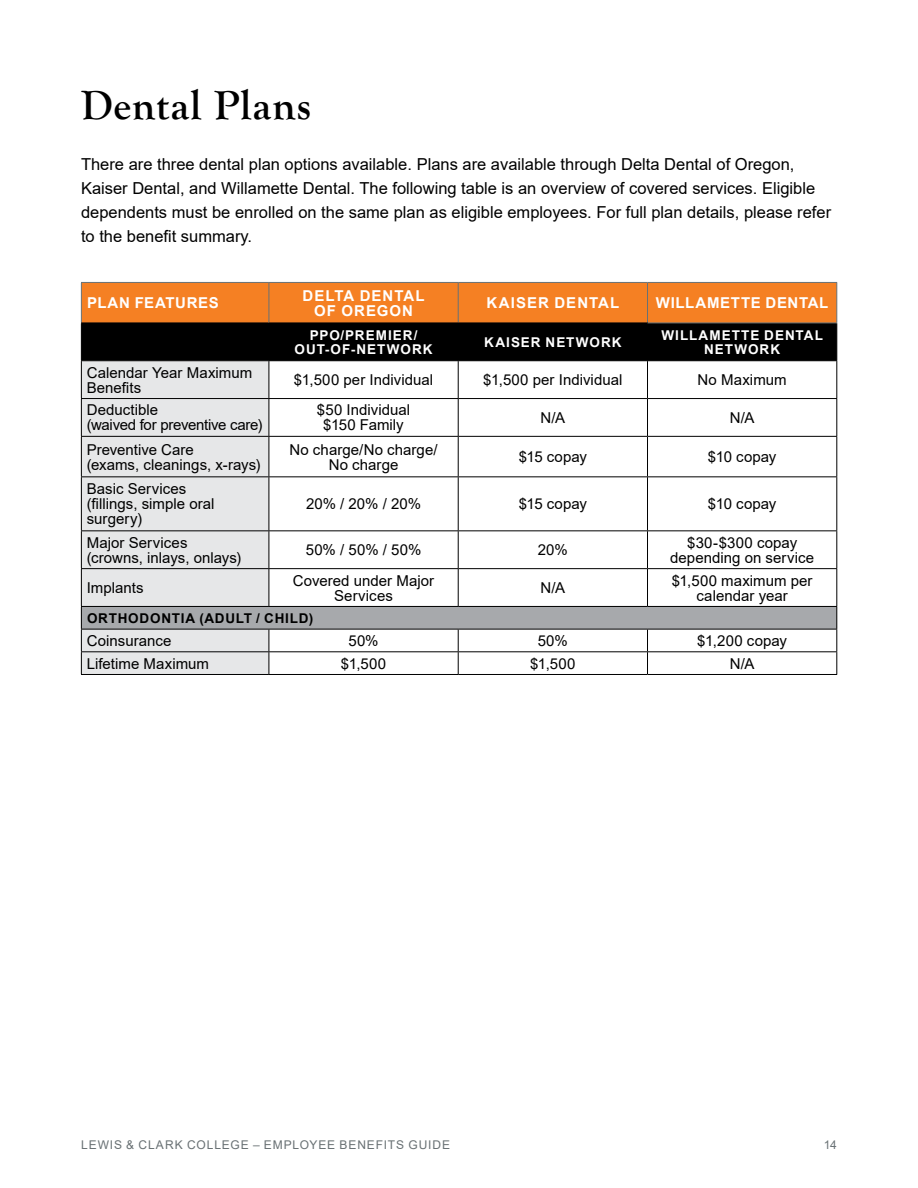
<style>
.page{position:relative;width:918px;height:1188px;background:#fff}
.page>*{position:absolute;margin:0;border:0;box-sizing:border-box;transform-origin:0 0}
.t1{font:700 42px "Goudy Old Style T";letter-spacing:.03em;color:#000}
.t2{font:16.5px/24px "Arial";color:#000}
.t3{font:15px/15px "Arial";letter-spacing:.005em;color:#000;text-align:center}
.t4{font:15px/15px "Arial";letter-spacing:-.015em;color:#000}
.t5{font:700 15px/15px "Arial";letter-spacing:.07em;color:#fff;text-align:center}
.t6{font:700 15px "Arial";letter-spacing:.05em;color:#fff}
.t7{font:700 13.5px/13.5px "Arial";letter-spacing:.075em;color:#fff;text-align:center}
.t8{font:700 13.5px "Arial";letter-spacing:.055em;color:#000}
.t9{font:12px "Arial";letter-spacing:.075em;color:#697174}
</style>
<div class="page">
<svg style="left:82px;top:283px;width:754px;height:77px;background:#7f4212"></svg>
<div style="left:82px;top:361px;width:187px;height:313px;background:#e6e7e8"></div>
<div style="left:81px;top:606px;width:756px;height:23px;background:#a7a9ac"></div>
<hr style="left:836px;top:323px;width:1px;height:37px;background:#000">
<hr style="left:836px;top:361px;width:1px;height:37px;background:#000">
<hr style="left:836px;top:399px;width:1px;height:37px;background:#000">
<hr style="left:81px;top:437px;width:1px;height:39px;background:#000">
<hr style="left:81px;top:476px;width:188px;height:1px;background:#000">
<hr style="left:81px;top:477px;width:1px;height:53px;background:#000">
<hr style="left:81px;top:530px;width:188px;height:1px;background:#000">
<hr style="left:81px;top:531px;width:1px;height:37px;background:#000">
<hr style="left:81px;top:568px;width:188px;height:1px;background:#000">
<hr style="left:81px;top:569px;width:1px;height:37px;background:#000">
<hr style="left:81px;top:651px;width:188px;height:1px;background:#000">
<hr style="left:81px;top:674px;width:188px;height:1px;background:#000">
<hr style="left:81px;top:436px;width:188px;height:1px;background:#000">
<hr style="left:81px;top:361px;width:1px;height:37px;background:#000">
<hr style="left:81px;top:399px;width:1px;height:37px;background:#000">
<hr style="left:81px;top:282px;width:188px;height:1px;background:#697174">
<hr style="left:81px;top:283px;width:1px;height:40px;background:#697174">
<hr style="left:81px;top:323px;width:188px;height:1px;background:#000">
<hr style="left:81px;top:323px;width:1px;height:37px;background:#000">
<hr style="left:81px;top:360px;width:188px;height:1px;background:#000">
<hr style="left:81px;top:398px;width:188px;height:1px;background:#000">
<hr style="left:458px;top:283px;width:1px;height:40px;background:#697174">
<hr style="left:647px;top:283px;width:1px;height:40px;background:#697174">
<hr style="left:269px;top:323px;width:1px;height:37px;background:#000">
<hr style="left:458px;top:323px;width:1px;height:37px;background:#000">
<hr style="left:647px;top:323px;width:1px;height:37px;background:#000">
<hr style="left:269px;top:360px;width:189px;height:1px;background:#000">
<hr style="left:269px;top:361px;width:1px;height:37px;background:#000">
<hr style="left:458px;top:360px;width:190px;height:1px;background:#000">
<hr style="left:458px;top:361px;width:1px;height:37px;background:#000">
<hr style="left:648px;top:360px;width:189px;height:1px;background:#000">
<hr style="left:647px;top:361px;width:1px;height:37px;background:#000">
<hr style="left:269px;top:398px;width:189px;height:1px;background:#000">
<hr style="left:269px;top:399px;width:1px;height:37px;background:#000">
<hr style="left:458px;top:398px;width:190px;height:1px;background:#000">
<hr style="left:458px;top:399px;width:1px;height:37px;background:#000">
<hr style="left:648px;top:398px;width:189px;height:1px;background:#000">
<hr style="left:647px;top:399px;width:1px;height:37px;background:#000">
<hr style="left:269px;top:436px;width:189px;height:1px;background:#000">
<hr style="left:458px;top:436px;width:190px;height:1px;background:#000">
<hr style="left:648px;top:436px;width:189px;height:1px;background:#000">
<hr style="left:269px;top:437px;width:1px;height:39px;background:#000">
<hr style="left:458px;top:437px;width:1px;height:39px;background:#000">
<hr style="left:647px;top:437px;width:1px;height:39px;background:#000">
<hr style="left:836px;top:437px;width:1px;height:39px;background:#000">
<hr style="left:269px;top:476px;width:189px;height:1px;background:#000">
<hr style="left:269px;top:477px;width:1px;height:53px;background:#000">
<hr style="left:458px;top:476px;width:190px;height:1px;background:#000">
<hr style="left:458px;top:477px;width:1px;height:53px;background:#000">
<hr style="left:648px;top:476px;width:189px;height:1px;background:#000">
<hr style="left:647px;top:477px;width:1px;height:53px;background:#000">
<hr style="left:836px;top:477px;width:1px;height:53px;background:#000">
<hr style="left:269px;top:530px;width:189px;height:1px;background:#000">
<hr style="left:269px;top:531px;width:1px;height:37px;background:#000">
<hr style="left:458px;top:530px;width:190px;height:1px;background:#000">
<hr style="left:458px;top:531px;width:1px;height:37px;background:#000">
<hr style="left:648px;top:530px;width:189px;height:1px;background:#000">
<hr style="left:647px;top:531px;width:1px;height:37px;background:#000">
<hr style="left:836px;top:531px;width:1px;height:37px;background:#000">
<hr style="left:269px;top:568px;width:189px;height:1px;background:#000">
<hr style="left:269px;top:569px;width:1px;height:37px;background:#000">
<hr style="left:458px;top:568px;width:190px;height:1px;background:#000">
<hr style="left:458px;top:569px;width:1px;height:37px;background:#000">
<hr style="left:648px;top:568px;width:189px;height:1px;background:#000">
<hr style="left:647px;top:569px;width:1px;height:37px;background:#000">
<hr style="left:836px;top:569px;width:1px;height:37px;background:#000">
<hr style="left:269px;top:651px;width:189px;height:1px;background:#000">
<svg style="left:269px;top:630px;width:1px;height:44px"></svg>
<hr style="left:458px;top:651px;width:190px;height:1px;background:#000">
<svg style="left:458px;top:630px;width:1px;height:44px"></svg>
<hr style="left:648px;top:651px;width:189px;height:1px;background:#000">
<svg style="left:647px;top:630px;width:1px;height:44px"></svg>
<hr style="left:269px;top:674px;width:189px;height:1px;background:#000">
<hr style="left:458px;top:674px;width:190px;height:1px;background:#000">
<hr style="left:648px;top:674px;width:189px;height:1px;background:#000">
<hr style="left:269px;top:282px;width:189px;height:1px;background:#697174">
<hr style="left:269px;top:283px;width:1px;height:40px;background:#697174">
<hr style="left:458px;top:282px;width:190px;height:1px;background:#697174">
<hr style="left:648px;top:282px;width:189px;height:1px;background:#697174">
<hr style="left:836px;top:283px;width:1px;height:40px;background:#697174">
<hr style="left:647px;top:323px;width:190px;height:1px;background:#697174">
<hr style="left:269px;top:323px;width:189px;height:1px;background:#000">
<hr style="left:458px;top:323px;width:190px;height:1px;background:#000">
<hr style="left:81px;top:606px;width:188px;height:1px;background:#000">
<svg style="left:81px;top:607px;width:1px;height:67px"></svg>
<hr style="left:269px;top:606px;width:189px;height:1px;background:#000">
<hr style="left:458px;top:606px;width:190px;height:1px;background:#000">
<hr style="left:648px;top:606px;width:189px;height:1px;background:#000">
<svg style="left:836px;top:607px;width:1px;height:67px"></svg>
<hr style="left:81px;top:629px;width:188px;height:1px;background:#000">
<hr style="left:269px;top:629px;width:189px;height:1px;background:#000">
<hr style="left:458px;top:629px;width:190px;height:1px;background:#000">
<hr style="left:648px;top:629px;width:189px;height:1px;background:#000">
<h1 class="t1" style="left:81px;top:81px;width:232px">Dental Plans</h1>
<p class="t2" style="left:81px;top:152px;width:752px">There are three dental plan options available. Plans are available through Delta Dental of Oregon, Kaiser Dental, and Willamette Dental. The following table is an overview of covered services. Eligible dependents must be enrolled on the same plan as eligible employees. For full plan details, please refer to the benefit summary.</p>
<p class="t6" style="left:87px;top:292px;width:133px">PLAN FEATURES</p>
<p class="t5" style="left:303px;top:288px;width:123px">DELTA DENTAL<br>OF OREGON</p>
<p class="t5" style="left:486px;top:296px;width:134px">KAISER DENTAL</p>
<p class="t6" style="left:656px;top:292px;width:174px">WILLAMETTE DENTAL</p>
<p class="t7" style="left:295px;top:329px;width:139px">PPO/PREMIER/<br>OUT-OF-NETWORK</p>
<p class="t7" style="left:484px;top:335px;width:139px">KAISER NETWORK</p>
<p class="t7" style="left:661px;top:329px;width:163px">WILLAMETTE DENTAL<br>NETWORK</p>
<p class="t3" style="left:87px;top:365px;width:167px;text-align:left">Calendar Year Maximum<br>Benefits</p>
<p class="t3" style="left:294px;top:372px;width:141px">$1,500 per Individual</p>
<p class="t3" style="left:483px;top:372px;width:141px">$1,500 per Individual</p>
<p class="t3" style="left:698px;top:372px;width:91px">No Maximum</p>
<p class="t4" style="left:87px;top:403px;width:177px">Deductible<br>(waived for preventive care)</p>
<p class="t3" style="left:317px;top:403px;width:95px">$50 Individual $150 Family</p>
<p class="t3" style="left:540px;top:410px;width:26px">N/A</p>
<p class="t3" style="left:730px;top:410px;width:26px">N/A</p>
<p class="t3" style="left:87px;top:442px;width:175px;text-align:left">Preventive Care<br>(exams, cleanings, x-rays)</p>
<p class="t3" style="left:289px;top:442px;width:150px">No charge/No charge/<br>No charge</p>
<p class="t3" style="left:519px;top:449px;width:70px">$15 copay</p>
<p class="t3" style="left:708px;top:449px;width:70px">$10 copay</p>
<p class="t3" style="left:87px;top:481px;width:129px;text-align:left">Basic Services (fillings, simple oral surgery)</p>
<p class="t3" style="left:306px;top:496px;width:117px">20% / 20% / 20%</p>
<p class="t3" style="left:519px;top:496px;width:70px">$15 copay</p>
<p class="t3" style="left:708px;top:496px;width:70px">$10 copay</p>
<p class="t3" style="left:87px;top:535px;width:156px;text-align:left">Major Services (crowns, inlays, onlays)</p>
<p class="t3" style="left:306px;top:542px;width:117px">50% / 50% / 50%</p>
<p class="t3" style="left:538px;top:542px;width:32px">20%</p>
<p class="t3" style="left:670px;top:535px;width:146px">$30-$300 copay depending on service</p>
<p class="t3" style="left:87px;top:580px;width:58px">Implants</p>
<p class="t3" style="left:293px;top:573px;width:143px">Covered under Major<br>Services</p>
<p class="t3" style="left:540px;top:580px;width:26px">N/A</p>
<p class="t3" style="left:672px;top:573px;width:142px">$1,500 maximum per calendar year</p>
<p class="t8" style="left:87px;top:608px;width:228px">ORTHODONTIA (ADULT / CHILD)</p>
<p class="t3" style="left:87px;top:633px;width:86px">Coinsurance</p>
<p class="t3" style="left:348px;top:633px;width:32px">50%</p>
<p class="t3" style="left:538px;top:633px;width:32px">50%</p>
<p class="t3" style="left:697px;top:633px;width:91px">$1,200 copay</p>
<p class="t3" style="left:87px;top:656px;width:124px">Lifetime Maximum</p>
<p class="t3" style="left:341px;top:656px;width:47px">$1,500</p>
<p class="t3" style="left:530px;top:656px;width:47px">$1,500</p>
<p class="t3" style="left:730px;top:656px;width:26px">N/A</p>
<p class="t9" style="left:81px;top:1137px;width:370px">LEWIS &amp; CLARK COLLEGE – EMPLOYEE BENEFITS GUIDE</p>
<p class="t9" style="left:824px;top:1137px;width:15px">14</p>
</div>
